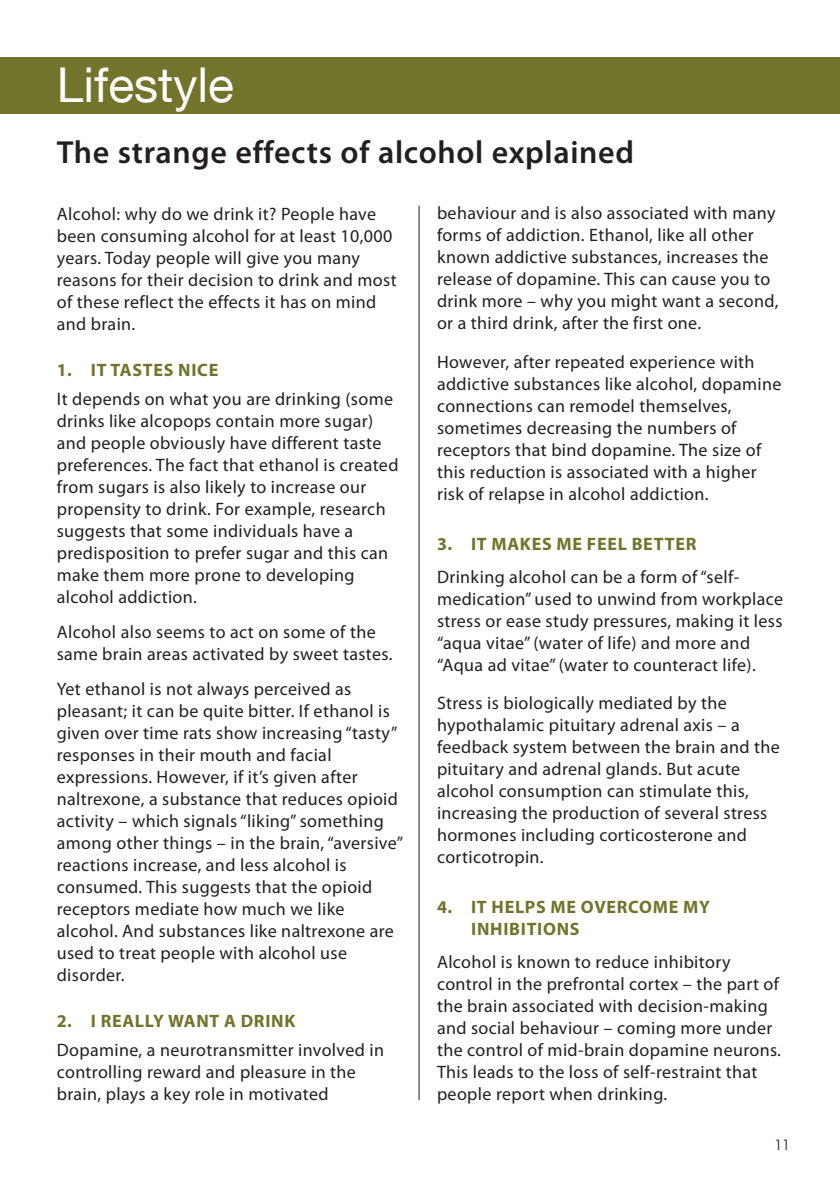
<style>
.page{position:relative;width:840px;height:1191px;background:#fff}
.page>*{position:absolute;margin:0;border:0;box-sizing:border-box;transform-origin:0 0}
.t1{font:48px "Helvetica Neue LT";color:#fff}
.t2{font:600 32px "Myriad Pro";letter-spacing:.02em;color:#231f20}
.t3{font:18px/22px "Myriad Pro";letter-spacing:.02em;color:#231f20}
.t4{font:700 18px/22px "Myriad Pro";letter-spacing:.04em;color:#72742c}
.t5{font:14px "Avant Garde";color:#231f20}
</style>
<div class="page">
<div style="left:0;top:57px;width:839px;height:56px;background:#72742c"></div>
<hr style="left:418px;top:206px;width:1px;height:894px;background:#231f20">
<h1 class="t1" style="left:57px;top:56px;width:178px">Lifestyle</h1>
<h2 class="t2" style="left:57px;top:132px;width:578px">The strange effects of alcohol explained</h2>
<p class="t3" style="left:57px;top:202px;width:341px">Alcohol: why do we drink it? People have been consuming alcohol for at least 10,000 years. Today people will give you many reasons for their decision to drink and most of these reflect the effects it has on mind and brain.</p>
<p class="t4" style="left:57px;top:358px;width:163px">1. IT TASTES NICE</p>
<p class="t3" style="left:57px;top:387px;width:343px">It depends on what you are drinking (some drinks like alcopops contain more sugar) and people obviously have different taste preferences. The fact that ethanol is created from sugars is also likely to increase our propensity to drink. For example, research suggests that some individuals have a predisposition to prefer sugar and this can make them more prone to developing alcohol addiction.</p>
<p class="t3" style="left:57px;top:620px;width:337px">Alcohol also seems to act on some of the same brain areas activated by sweet tastes.</p>
<p class="t3" style="left:57px;top:677px;width:347px">Yet ethanol is not always perceived as pleasant; it can be quite bitter. If ethanol is given over time rats show increasing “tasty” responses in their mouth and facial expressions. However, if it’s given after naltrexone, a substance that reduces opioid activity – which signals “liking” something among other things – in the brain, “aversive” reactions increase, and less alcohol is consumed. This suggests that the opioid receptors mediate how much we like alcohol. And substances like naltrexone are used to treat people with alcohol use disorder.</p>
<p class="t4" style="left:57px;top:1009px;width:240px">2. I REALLY WANT A DRINK</p>
<p class="t3" style="left:57px;top:1038px;width:329px">Dopamine, a neurotransmitter involved in controlling reward and pleasure in the brain, plays a key role in motivated</p>
<p class="t3" style="left:437px;top:202px;width:343px">behaviour and is also associated with many forms of addiction. Ethanol, like all other known addictive substances, increases the release of dopamine. This can cause you to drink more – why you might want a second, or a third drink, after the first one.</p>
<p class="t3" style="left:437px;top:350px;width:346px">However, after repeated experience with addictive substances like alcohol, dopamine connections can remodel themselves, sometimes decreasing the numbers of receptors that bind dopamine. The size of this reduction is associated with a higher risk of relapse in alcohol addiction.</p>
<p class="t4" style="left:437px;top:532px;width:261px">3. IT MAKES ME FEEL BETTER</p>
<p class="t3" style="left:437px;top:565px;width:347px">Drinking alcohol can be a form of “self&shy;medication” used to unwind from workplace stress or ease study pressures, making it less “aqua vitae” (water of life) and more and “Aqua ad vitae” (water to counteract life).</p>
<p class="t3" style="left:437px;top:692px;width:344px">Stress is biologically mediated by the hypothalamic pituitary adrenal axis – a feedback system between the brain and the pituitary and adrenal glands. But acute alcohol consumption can stimulate this, increasing the production of several stress hormones including corticosterone and corticotropin.</p>
<p class="t4" style="left:471px;top:895px;width:240px;text-indent:-34px">4. IT HELPS ME OVERCOME MY<br>INHIBITIONS</p>
<p class="t3" style="left:437px;top:950px;width:345px">Alcohol is known to reduce inhibitory control in the prefrontal cortex – the part of the brain associated with decision-making and social behaviour – coming more under the control of mid-brain dopamine neurons.<br>This leads to the loss of self-restraint that people report when drinking.</p>
<p class="t5" style="left:774px;top:1137px;width:17px">11</p>
</div>
